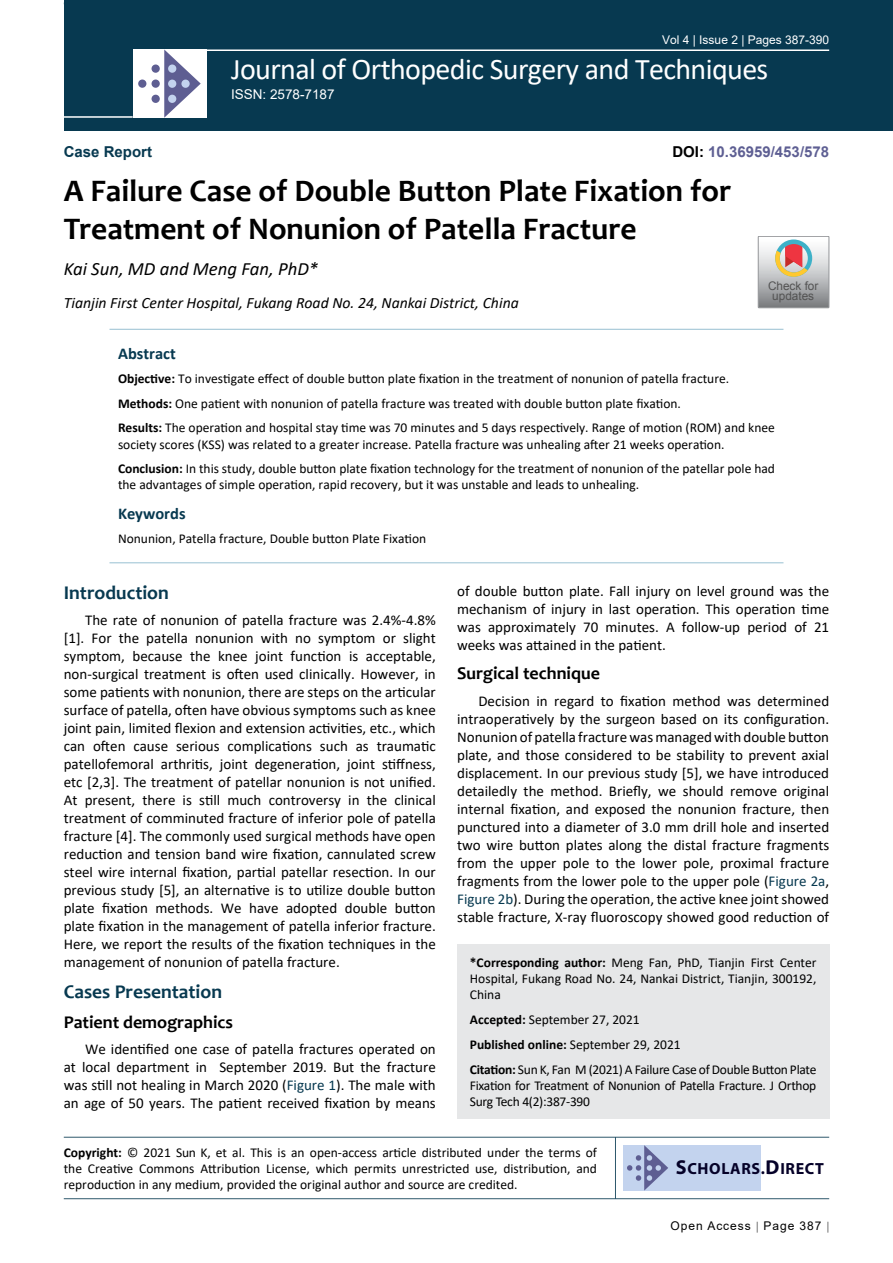
<style>
.page{position:relative;width:893px;height:1263px;background:#fff}
.page>*{position:absolute;margin:0;border:0;box-sizing:border-box;transform-origin:0 0}
.t1{font:700 31.5px/37.8px "Candara";color:#000}
.t2{font:30px "Calibri";letter-spacing:-.02em;color:#fff}
.t3{font:700 19.5px "Candara";color:#073950}
.t4{font:italic 18.75px "Calibri";color:#000}
.t5{font:700 18px "Candara";color:#000}
.t6{font:700 16.5px "Calibri";color:#073950}
.t7{font:700 16.2px "Myriad Pro";letter-spacing:.04em;color:#050128}
.t8{font:italic 15.75px "Calibri";color:#000}
.t9{font:15px/18px "Calibri";color:#000;text-align:justify}
.t10{font:700 15px "Arial";color:#5e5f93}
.t11{font:700 15px "Arial";color:#073950}
.t12{font:13.5px/16.2px "Calibri";color:#000;text-align:justify}
.t13{font:13.5px/24.8px "Calibri";letter-spacing:-.02em;color:#000}
.t14{font:13.5px "Arial";color:#fff}
.t15{font:12px "Arial";color:#fff}
.t16{font:12px "Arial";letter-spacing:.08em;color:#000}
.t17{font:11.85px/10.2px "Arial";color:#535353;text-align:center}
.s1{color:#000}
.s2{font-weight:700}
.s3{color:#073950}
.s4{font-size:20.25px}
</style>
<div class="page">
<div style="left:64px;top:0;width:829px;height:131px;background:#073950"></div>
<hr style="left:64px;top:1137px;width:765px;height:1px;background:#073950">
<hr style="left:64px;top:1198px;width:765px;height:1px;background:#073950">
<hr style="left:615px;top:1137px;width:1px;height:62px;background:#073950">
<hr style="left:204px;top:49px;width:625px;height:2px;background:#fff">
<hr style="left:64px;top:116px;width:69px;height:2px;background:#fff">
<div style="left:133px;top:49px;width:74px;height:69px;background:#fff"></div>
<svg style="left:164px;top:49px;width:37px;height:69px"></svg>
<div style="left:152px;top:65px;width:8px;height:8px;background:#5e5e92;border-radius:50%"></div>
<div style="left:138px;top:80px;width:8px;height:8px;background:#5e5e92;border-radius:50%"></div>
<div style="left:152px;top:80px;width:8px;height:8px;background:#5e5e92;border-radius:50%"></div>
<div style="left:168px;top:80px;width:8px;height:8px;background:#c3d3ee;border-radius:50%"></div>
<div style="left:181px;top:80px;width:9px;height:8px;background:#c3d3ee;border-radius:50%"></div>
<div style="left:168px;top:95px;width:8px;height:8px;background:#c3d3ee;border-radius:50%"></div>
<div style="left:168px;top:65px;width:8px;height:8px;background:#c3d3ee;border-radius:50%"></div>
<div style="left:152px;top:95px;width:8px;height:8px;background:#5e5e92;border-radius:50%"></div>
<div style="left:623px;top:1145px;width:138px;height:45px;background:#c3d3ee"></div>
<svg style="left:627px;top:1145px;width:41px;height:45px"></svg>
<div style="left:457px;top:944px;width:372px;height:175px;background:#e6e7e8"></div>
<hr style="left:109px;top:562px;width:674px;height:1px;background:#98c0d2">
<hr style="left:109px;top:329px;width:674px;height:1px;background:#98c0d2">
<svg style="left:758px;top:236px;width:71px;height:72px;background:#bdb6b3"></svg>
<p class="t15" style="left:662px;top:31px;width:169px">Vol 4 | Issue 2 | Pages 387-390</p>
<p class="t11" style="left:64px;top:141px;width:90px">Case Report</p>
<h2 class="t2" style="left:231px;top:48px;width:539px">Journal of Orthopedic Surgery and Techniques</h2>
<p class="t14" style="left:231px;top:85px;width:105px">ISSN: 2578-7187</p>
<p class="t10" style="left:672px;top:141px;width:158px"><span class="s1">DOI:</span> 10.36959/453/578</p>
<h1 class="t1" style="left:64px;top:172px;width:669px">A Failure Case of Double Button Plate Fixation for<br>Treatment of Nonunion of Patella Fracture</h1>
<p class="t4" style="left:64px;top:255px;width:256px">Kai Sun, MD and Meng Fan, PhD*</p>
<p class="t8" style="left:64px;top:291px;width:457px">Tianjin First Center Hospital, Fukang Road No. 24, Nankai District, China</p>
<p class="t17" style="left:768px;top:280px;width:52px">Check for updates</p>
<p class="t6" style="left:118px;top:342px;width:59px">Abstract</p>
<p class="t12" style="left:118px;top:366px;width:658px;line-height:24.8px;text-align:left"><span class="s2">Objective:</span> To investigate effect of double button plate fixation in the treatment of nonunion of patella fracture.<br><span class="s2">Methods:</span> One patient with nonunion of patella fracture was treated with double button plate fixation.<br><span class="s2">Results:</span> The operation and hospital stay time was 70 minutes and 5 days respectively. Range of motion (ROM) and knee</p>
<p class="t12" style="left:118px;top:431px;width:658px;line-height:24.8px">society scores (KSS) was related to a greater increase. Patella fracture was unhealing after 21 weeks operation.<br><span class="s2">Conclusion:</span> In this study, double button plate fixation technology for the treatment of nonunion of the patellar pole had</p>
<p class="t12" style="left:118px;top:476px;width:523px">the advantages of simple operation, rapid recovery, but it was unstable and leads to unhealing.</p>
<p class="t6" style="left:118px;top:501px;width:69px">Keywords</p>
<p class="t12" style="left:118px;top:530px;width:310px">Nonunion, Patella fracture, Double button Plate Fixation</p>
<h3 class="t3" style="left:64px;top:580px;width:107px">Introduction</h3>
<p class="t9" style="left:64px;top:611px;width:374px;text-indent:21px">The rate of nonunion of patella fracture was 2.4%-4.8% [1]. For the patella nonunion with no symptom or slight symptom, because the knee joint function is acceptable, non-surgical treatment is often used clinically. However, in some patients with nonunion, there are steps on the articular surface of patella, often have obvious symptoms such as knee joint pain, limited flexion and extension activities, etc., which can often cause serious complications such as traumatic patellofemoral arthritis, joint degeneration, joint stiffness, etc [2,3]. The treatment of patellar nonunion is not unified.<br>At present, there is still much controversy in the clinical treatment of comminuted fracture of inferior pole of patella fracture [4]. The commonly used surgical methods have open reduction and tension band wire fixation, cannulated screw steel wire internal fixation, partial patellar resection. In our previous study [5], an alternative is to utilize double button plate fixation methods. We have adopted double button plate fixation in the management of patella inferior fracture.<br>Here, we report the results of the fixation techniques in the management of nonunion of patella fracture.</p>
<h3 class="t3" style="left:64px;top:979px;width:160px">Cases Presentation</h3>
<p class="t5" style="left:64px;top:1010px;width:171px">Patient demographics</p>
<p class="t9" style="left:64px;top:1040px;width:374px;text-indent:21px">We identified one case of patella fractures operated on at local department in September 2019. But the fracture was still not healing in March 2020 (<span class="s3">Figure 1</span>). The male with an age of 50 years. The patient received fixation by means</p>
<p class="t9" style="left:457px;top:581px;width:374px">of double button plate. Fall injury on level ground was the mechanism of injury in last operation. This operation time was approximately 70 minutes. A follow-up period of 21 weeks was attained in the patient.</p>
<p class="t5" style="left:457px;top:662px;width:144px">Surgical technique</p>
<p class="t9" style="left:457px;top:691px;width:374px;text-indent:21px">Decision in regard to fixation method was determined intraoperatively by the surgeon based on its configuration.<br>Nonunion of patella fracture was managed with double button plate, and those considered to be stability to prevent axial displacement. In our previous study [5], we have introduced detailedly the method. Briefly, we should remove original internal fixation, and exposed the nonunion fracture, then punctured into a diameter of 3.0 mm drill hole and inserted two wire button plates along the distal fracture fragments from the upper pole to the lower pole, proximal fracture fragments from the lower pole to the upper pole (<span class="s3">Figure 2a</span>, <span class="s3">Figure 2b</span>). During the operation, the active knee joint showed stable fracture, X-ray fluoroscopy showed good reduction of</p>
<p class="t12" style="left:470px;top:954px;width:348px"><span class="s2">*Corresponding author:</span> Meng Fan, PhD, Tianjin First Center Hospital, Fukang Road No. 24, Nankai District, Tianjin, 300192, China</p>
<p class="t13" style="left:470px;top:1007px;width:348px"><span class="s2">Accepted:</span> September 27, 2021<br><span class="s2">Published online:</span> September 29, 2021<br><span class="s2">Citation:</span> Sun K, Fan M (2021) A Failure Case of Double Button Plate</p>
<p class="t13" style="left:470px;top:1077px;width:348px;line-height:16.2px">Fixation for Treatment of Nonunion of Patella Fracture. J Orthop<br>Surg Tech 4(2):387-390</p>
<p class="t12" style="left:64px;top:1144px;width:535px"><span class="s2">Copyright:</span> © 2021 Sun K, et al. This is an open-access article distributed under the terms of the Creative Commons Attribution License, which permits unrestricted use, distribution, and reproduction in any medium, provided the original author and source are credited.</p>
<p class="t7" style="left:676px;top:1158px;width:150px"><span class="s4">S</span>CHOLARS.<span class="s4">D</span>IRECT</p>
<p class="t16" style="left:670px;top:1217px;width:152px">Open Access Page 387</p>
</div>
